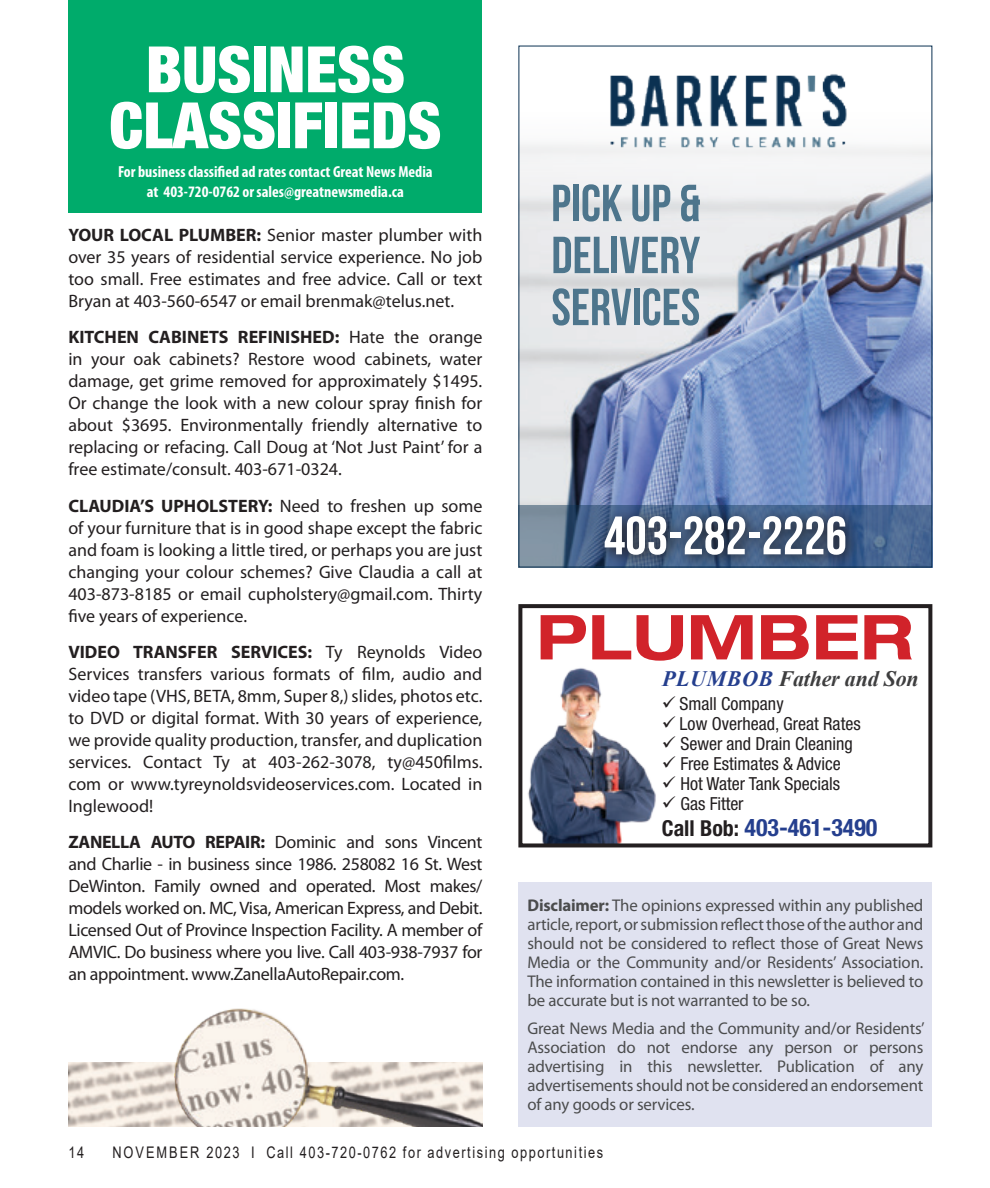
<style>
.page{position:relative;width:990px;height:1188px;background:#fff}
.page>*{position:absolute;margin:0;border:0;box-sizing:border-box;transform-origin:0 0}
.t1{font:900 condensed 64px "Helvetica Neue LT Std";color:#fff}
.t2{font:700 expanded 62px "Helvetica Neue LT Std";color:#d1232a}
.t3{font:700 54px "Bebas Neue";color:#fff}
.t4{font:700 52px/52px "Bebas Neue";color:#4d758c;text-align:justify}
.t5{font:700 condensed 24px "Helvetica Neue LT Std";color:#253f8e}
.t6{font:italic 700 22px "Times New Roman";letter-spacing:-.01em;color:#3e3e3f}
.Body_text{font:18px/22px "Myriad Pro";color:#231f20;text-align:justify}
.t7{font:condensed 18px "Helvetica Neue LT Std";color:#231f20}
.Body_text-2{font:17px/19px "Myriad Pro";letter-spacing:-.01em;color:#4b4c4d;text-align:justify}
.t8{font:700 condensed 16px "Myriad Pro";color:#fff}
.t9{font:16px "Arial";letter-spacing:.12em;color:#231f20;scale:.8 1}
.s1{font-weight:700}
.s2{color:#253f8e}
.s3{font-size:22px;color:#231f20}
</style>
<div class="page">
<div style="left:518px;top:882px;width:414px;height:244px;background:#e0e2f0"></div>
<div style="left:68px;top:0;width:414px;height:212px;background:#00ab6b"></div>
<img style="left:68px;top:1063px;width:99px;height:63px">
<img style="left:167px;top:1008px;width:315px;height:118px">
<img style="left:528px;top:668px;width:128px;height:174px">
<div style="left:518px;top:604px;width:414px;height:243px;border:4px solid #231f20"></div>
<img style="left:520px;top:144px;width:410px;height:361px">
<img style="left:560px;top:74px;width:331px;height:83px">
<svg style="left:520px;top:505px;width:410px;height:61px;background:#577193"></svg>
<svg style="left:595px;top:507px;width:265px;height:59px;background:#3a506f"></svg>
<p class="t1" style="left:146px;top:30px;width:261px">BUSINESS</p>
<p class="t1" style="left:109px;top:86px;width:334px">CLASSIFIEDS</p>
<p class="t8" style="left:118px;top:161px;width:316px">For business classified ad rates contact Great News Media</p>
<p class="t8" style="left:147px;top:181px;width:259px">at 403-720-0762 or sales@greatnewsmedia.ca</p>
<p class="Body_text" style="left:68px;top:224px;width:415px"><span class="s1">YOUR LOCAL PLUMBER:</span> Senior master plumber with over 35 years of residential service experience. No job too small. Free estimates and free advice. Call or text Bryan at 403-560-6547 or email brenmak@telus.net.</p>
<p class="Body_text" style="left:68px;top:326px;width:416px"><span class="s1">KITCHEN CABINETS REFINISHED:</span> Hate the orange in your oak cabinets? Restore wood cabinets, water damage, get grime removed for approximately $1495.<br>Or change the look with a new colour spray finish for about $3695. Environmentally friendly alternative to replacing or refacing. Call Doug at ‘Not Just Paint’ for a free estimate/consult. 403-671-0324.</p>
<p class="Body_text" style="left:68px;top:494px;width:416px"><span class="s1">CLAUDIA’S UPHOLSTERY:</span> Need to freshen up some of your furniture that is in good shape except the fabric and foam is looking a little tired, or perhaps you are just changing your colour schemes? Give Claudia a call at 403-873-8185 or email cupholstery@gmail.com. Thirty five years of experience.</p>
<p class="Body_text" style="left:68px;top:641px;width:416px"><span class="s1">VIDEO TRANSFER SERVICES:</span> Ty Reynolds Video Services transfers various formats of film, audio and video tape (VHS, BETA, 8mm, Super 8,) slides, photos etc. to DVD or digital format. With 30 years of experience, we provide quality production, transfer, and duplication services. Contact Ty at 403-262-3078, ty@450films. com or www.tyreynoldsvideoservices.com. Located in Inglewood!</p>
<p class="Body_text" style="left:68px;top:831px;width:416px"><span class="s1">ZANELLA AUTO REPAIR:</span> Dominic and sons Vincent and Charlie - in business since 1986. 258082 16 St. West DeWinton. Family owned and operated. Most makes/ models worked on. MC, Visa, American Express, and Debit.<br>Licensed Out of Province Inspection Facility. A member of AMVIC. Do business where you live. Call 403-938-7937 for an appointment. www.ZanellaAutoRepair.com.</p>
<p class="t4" style="left:551px;top:177px;width:151px">PICK UP &amp; DELIVERY SERVICES</p>
<p class="t3" style="left:604px;top:506px;width:244px">403-282-2226</p>
<p class="t2" style="left:536px;top:598px;width:378px">PLUMber</p>
<p class="t6" style="left:662px;top:663px;width:258px"><span class="s2">Plumbob</span> Father and Son</p>
<p class="t7" style="left:662px;top:693px;width:123px">✓ Small Company</p>
<p class="t7" style="left:662px;top:713px;width:200px">✓ Low Overhead, Great Rates</p>
<p class="t7" style="left:662px;top:733px;width:193px">✓ Sewer and Drain Cleaning</p>
<p class="t7" style="left:662px;top:753px;width:180px">✓ Free Estimates &amp; Advice</p>
<p class="t7" style="left:662px;top:773px;width:180px">✓ Hot Water Tank Specials</p>
<p class="t7" style="left:662px;top:793px;width:83px">✓ Gas Fitter</p>
<p class="t5" style="left:662px;top:813px;width:217px"><span class="s3">Call Bob:</span> 403-461-3490</p>
<p class="Body_text-2" style="left:527px;top:895px;width:398px"><span class="s1">Disclaimer:</span> The opinions expressed within any published article, report, or submission reflect those of the author and should not be considered to reflect those of Great News Media or the Community and/or Residents’ Association.<br>The information contained in this newsletter is believed to be accurate but is not warranted to be so.</p>
<p class="Body_text-2" style="left:527px;top:1018px;width:399px">Great News Media and the Community and/or Residents’ Association do not endorse any person or persons advertising in this newsletter. Publication of any advertisements should not be considered an endorsement of any goods or services.</p>
<p class="t9" style="left:68px;top:1141px;width:21px">14</p>
<p class="t9" style="left:112px;top:1141px;width:615px">NOVEMBER 2023 I Call 403-720-0762 for advertising opportunities</p>
</div>
